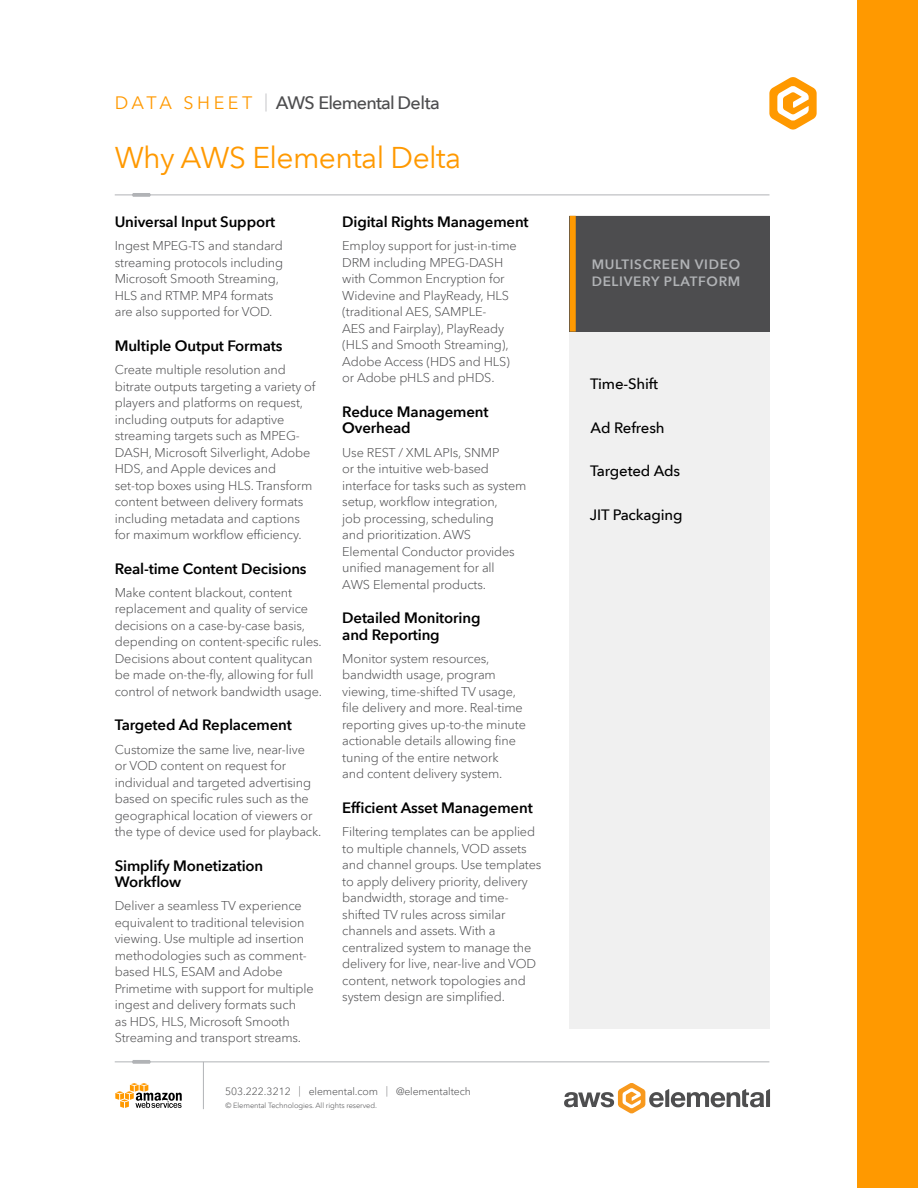
<style>
.page{position:relative;width:918px;height:1188px;background:#fff}
.page>*{position:absolute;margin:0;border:0;box-sizing:border-box;transform-origin:0 0}
.t1{font:30px "Avenir Next LT Pro";letter-spacing:-.02em;color:#f90}
.t2{font:500 18px "Avenir Next LT Pro";letter-spacing:-.045em;color:#4d4d4f}
.t3{font:600 15px/16.5px "Avenir Next LT Pro";letter-spacing:-.01em;color:#000}
.t4{font:500 15px "Avenir Next LT Pro";letter-spacing:-.01em;color:#000}
.t5{font:600 13.5px/16.5px "Avenir Next LT Pro";letter-spacing:.05em;color:#b1b3b6}
.t6{font:300 12.75px/16.5px "Avenir Next LT Pro";letter-spacing:-.01em;color:#4d4d4f}
.t7{font:300 10.5px "Avenir Next LT Pro";letter-spacing:-.01em;color:#4d4d4f}
.t8{font:300 7.5px "Avenir Next LT Pro";letter-spacing:-.01em;color:#4d4d4f}
.s1{font-weight:400;color:#f90}
.s2{font-weight:100;color:#a8a9ad}
.s3{font-weight:100}
</style>
<div class="page">
<svg style="left:769px;top:77px;width:48px;height:53px"></svg>
<div style="left:857px;top:0;width:61px;height:1188px;background:#f90"></div>
<hr style="left:115px;top:195px;width:655px;height:1px;background:#b1b3b6">
<svg style="left:132px;top:193px;width:19px;height:4px"></svg>
<hr style="left:115px;top:1061px;width:654px;height:1px;background:#b1b3b6">
<svg style="left:132px;top:1060px;width:19px;height:4px"></svg>
<svg style="left:564px;top:1083px;width:206px;height:31px"></svg>
<svg style="left:115px;top:1083px;width:67px;height:25px"></svg>
<hr style="left:203px;top:1062px;width:1px;height:47px;background:#b1b3b6">
<div style="left:570px;top:216px;width:200px;height:813px;background:#f0f0f0"></div>
<div style="left:570px;top:216px;width:200px;height:116px;background:#4d4d4f"></div>
<div style="left:570px;top:216px;width:6px;height:116px;background:#f90"></div>
<h2 class="t2" style="left:115px;top:92px;width:327px"><span class="s1">D A T A S H E E T</span> <span class="s2">|</span> AWS Elemental Delta</h2>
<h1 class="t1" style="left:115px;top:140px;width:348px">Why AWS Elemental Delta</h1>
<p class="t3" style="left:115px;top:214px;width:162px">Universal Input Support</p>
<p class="t6" style="left:115px;top:238px;width:170px">Ingest MPEG-TS and standard streaming protocols including<br>Microsoft Smooth Streaming,<br>HLS and RTMP. MP4 formats are also supported for VOD.</p>
<p class="t3" style="left:115px;top:337px;width:169px">Multiple Output Formats</p>
<p class="t6" style="left:115px;top:361px;width:202px">Create multiple resolution and bitrate outputs targeting a variety of players and platforms on request, including outputs for adaptive streaming targets such as MPEG-DASH, Microsoft Silverlight, Adobe HDS, and Apple devices and set-top boxes using HLS. Transform content between delivery formats including metadata and captions for maximum workflow efficiency.</p>
<p class="t3" style="left:115px;top:560px;width:193px">Real-time Content Decisions</p>
<p class="t6" style="left:115px;top:584px;width:209px">Make content blackout, content replacement and quality of service decisions on a case-by-case basis, depending on content-specific rules.<br>Decisions about content qualitycan be made on-the-fly, allowing for full control of network bandwidth usage.</p>
<p class="t3" style="left:115px;top:717px;width:179px">Targeted Ad Replacement</p>
<p class="t6" style="left:115px;top:741px;width:208px">Customize the same live, near-live<br>or VOD content on request for individual and targeted advertising based on specific rules such as the geographical location of viewers or the type of device used for playback.</p>
<p class="t3" style="left:115px;top:857px;width:150px">Simplify Monetization<br>Workflow</p>
<p class="t6" style="left:115px;top:898px;width:200px">Deliver a seamless TV experience equivalent to traditional television viewing. Use multiple ad insertion methodologies such as comment&shy;based HLS, ESAM and Adobe Primetime with support for multiple ingest and delivery formats such<br>as HDS, HLS, Microsoft Smooth Streaming and transport streams.</p>
<p class="t3" style="left:342px;top:214px;width:188px">Digital Rights Management</p>
<p class="t6" style="left:342px;top:238px;width:176px">Employ support for just-in-time<br>DRM including MPEG-DASH with Common Encryption for<br>Widevine and PlayReady, HLS (traditional AES, SAMPLE-<br>AES and Fairplay), PlayReady (HLS and Smooth Streaming),<br>Adobe Access (HDS and HLS) or Adobe pHLS and pHDS.</p>
<p class="t3" style="left:342px;top:403px;width:148px">Reduce Management<br>Overhead</p>
<p class="t6" style="left:342px;top:444px;width:186px">Use REST / XML APIs, SNMP<br>or the intuitive web-based interface for tasks such as system setup, workflow integration,<br>job processing, scheduling<br>and prioritization. AWS<br>Elemental Conductor provides unified management for all<br>AWS Elemental products.</p>
<p class="t3" style="left:342px;top:610px;width:140px">Detailed Monitoring and Reporting</p>
<p class="t6" style="left:342px;top:650px;width:185px">Monitor system resources, bandwidth usage, program viewing, time-shifted TV usage, file delivery and more. Real-time reporting gives up-to-the minute actionable details allowing fine tuning of the entire network<br>and content delivery system.</p>
<p class="t3" style="left:342px;top:799px;width:192px">Efficient Asset Management</p>
<p class="t6" style="left:342px;top:823px;width:201px">Filtering templates can be applied to multiple channels, VOD assets and channel groups. Use templates to apply delivery priority, delivery bandwidth, storage and time&shy;shifted TV rules across similar channels and assets. With a centralized system to manage the delivery for live, near-live and VOD content, network topologies and system design are simplified.</p>
<p class="t7" style="left:225px;top:1085px;width:247px">503.222.3212 <span class="s3">|</span> elemental.com <span class="s3">|</span> @elementaltech</p>
<p class="t8" style="left:225px;top:1100px;width:153px">© Elemental Technologies. All rights reserved.</p>
<p class="t5" style="left:592px;top:256px;width:150px">MULTISCREEN VIDEO<br>DELIVERY PLATFORM</p>
<p class="t4" style="left:590px;top:375px;width:69px">Time-Shift</p>
<p class="t4" style="left:591px;top:419px;width:76px">Ad Refresh</p>
<p class="t4" style="left:590px;top:462px;width:92px">Targeted Ads</p>
<p class="t4" style="left:590px;top:506px;width:94px">JIT Packaging</p>
</div>
